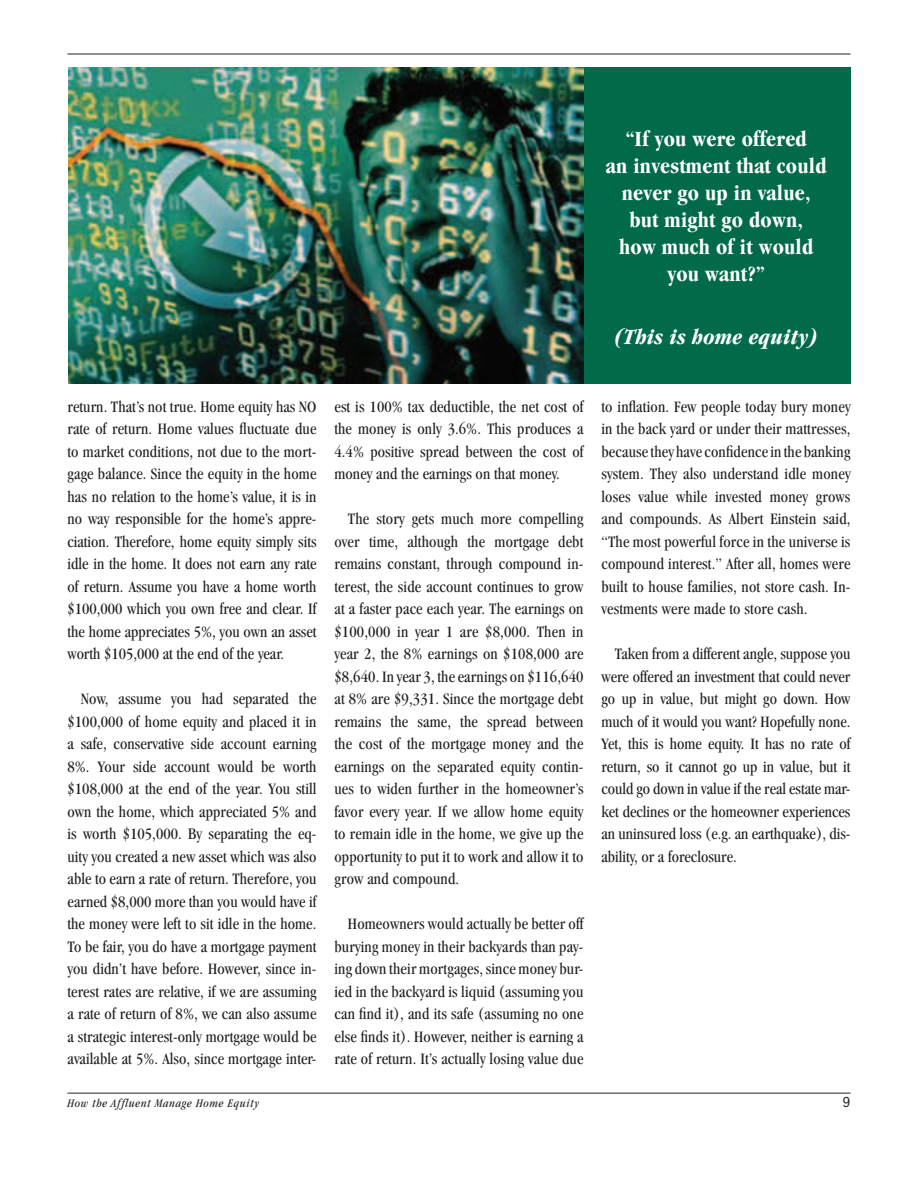
<style>
.page{position:relative;width:918px;height:1188px;background:#fff}
.page>*{position:absolute;margin:0;border:0;box-sizing:border-box;transform-origin:0 0}
.t1{font:700 condensed 22.5px/27px "Garamond";letter-spacing:.01em;color:#fff;text-align:center}
.t2{font:italic 700 condensed 22.5px "Garamond";letter-spacing:.01em;color:#fff}
.t3{font:condensed 16.5px/22.5px "Garamond";letter-spacing:.005em;color:#231f20;text-align:justify}
.t4{font:condensed 15px "Franklin Gothic";color:#231f20}
.t5{font:italic condensed 12px "Garamond";letter-spacing:.06em;color:#231f20}
</style>
<div class="page">
<hr style="left:68px;top:54px;width:782px;height:1px;background:#231f20">
<hr style="left:68px;top:1093px;width:782px;height:1px;background:#231f20">
<div style="left:68px;top:68px;width:782px;height:316px;background:#006a49"></div>
<img style="left:68px;top:68px;width:515px;height:316px">
<h1 class="t1" style="left:606px;top:126px;width:222px">“If you were offered<br>an investment that could never go up in value, but might go down,<br>how much of it would you want?”</h1>
<h1 class="t2" style="left:615px;top:324px;width:204px">(This is home equity)</h1>
<p class="t3" style="left:67px;top:395px;width:251px">return. That’s not true. Home equity has NO rate of return. Home values fluctuate due to market conditions, not due to the mort&shy;gage balance. Since the equity in the home has no relation to the home’s value, it is in no way responsible for the home’s appre&shy;ciation. Therefore, home equity simply sits idle in the home. It does not earn any rate of return. Assume you have a home worth $100,000 which you own free and clear. If the home appreciates 5%, you own an asset worth $105,000 at the end of the year.</p>
<p class="t3" style="left:67px;top:688px;width:251px;text-indent:13px">Now, assume you had separated the $100,000 of home equity and placed it in a safe, conservative side account earning 8%. Your side account would be worth $108,000 at the end of the year. You still own the home, which appreciated 5% and is worth $105,000. By separating the eq&shy;uity you created a new asset which was also able to earn a rate of return. Therefore, you earned $8,000 more than you would have if the money were left to sit idle in the home.<br>To be fair, you do have a mortgage payment you didn’t have before. However, since in&shy;terest rates are relative, if we are assuming a rate of return of 8%, we can also assume a strategic interest-only mortgage would be available at 5%. Also, since mortgage inter-</p>
<p class="t3" style="left:335px;top:395px;width:251px">est is 100% tax deductible, the net cost of the money is only 3.6%. This produces a 4.4% positive spread between the cost of money and the earnings on that money.</p>
<p class="t3" style="left:334px;top:508px;width:251px;text-indent:13px">The story gets much more compelling over time, although the mortgage debt remains constant, through compound in&shy;terest, the side account continues to grow at a faster pace each year. The earnings on $100,000 in year 1 are $8,000. Then in year 2, the 8% earnings on $108,000 are $8,640. In year 3, the earnings on $116,640 at 8% are $9,331. Since the mortgage debt remains the same, the spread between the cost of the mortgage money and the earnings on the separated equity contin&shy;ues to widen further in the homeowner’s favor every year. If we allow home equity to remain idle in the home, we give up the opportunity to put it to work and allow it to grow and compound.</p>
<p class="t3" style="left:334px;top:913px;width:251px;text-indent:13px">Homeowners would actually be better off burying money in their backyards than pay&shy;ing down their mortgages, since money bur&shy;ied in the backyard is liquid (assuming you can find it), and its safe (assuming no one else finds it). However, neither is earning a rate of return. It’s actually losing value due</p>
<p class="t3" style="left:602px;top:395px;width:251px">to inflation. Few people today bury money in the back yard or under their mattresses, because they have confidence in the banking system. They also understand idle money loses value while invested money grows and compounds. As Albert Einstein said, “The most powerful force in the universe is compound interest.” After all, homes were built to house families, not store cash. In&shy;vestments were made to store cash.</p>
<p class="t3" style="left:602px;top:643px;width:251px;text-indent:13px">Taken from a different angle, suppose you were offered an investment that could never go up in value, but might go down. How much of it would you want? Hopefully none.<br>Yet, this is home equity. It has no rate of return, so it cannot go up in value, but it could go down in value if the real estate mar&shy;ket declines or the homeowner experiences an uninsured loss (e.g. an earthquake), dis&shy;ability, or a foreclosure.</p>
<p class="t5" style="left:68px;top:1097px;width:193px">How the Affluent Manage Home Equity</p>
<p class="t4" style="left:843px;top:1094px;width:9px">9</p>
</div>
